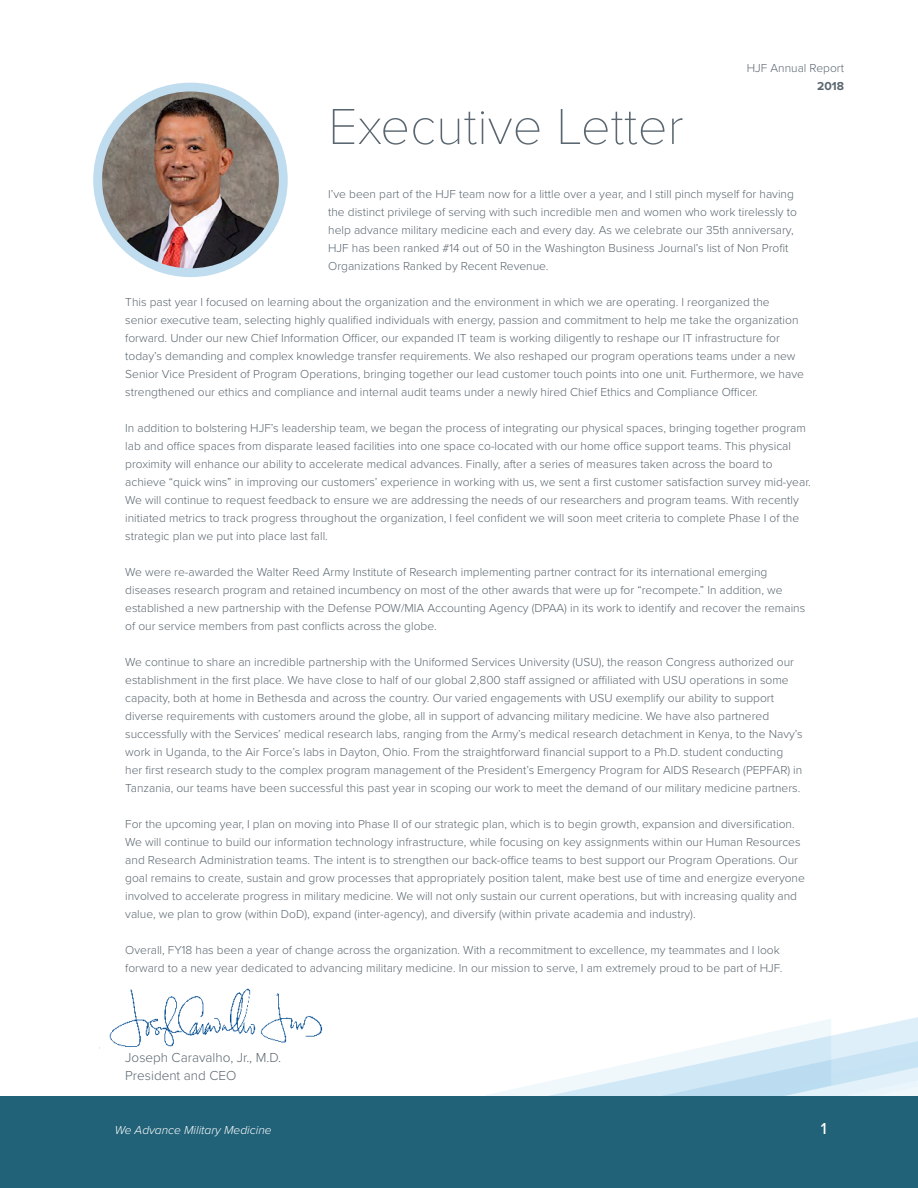
<style>
.page{position:relative;width:918px;height:1188px;background:#fff}
.page>*{position:absolute;margin:0;border:0;box-sizing:border-box;transform-origin:0 0}
.t1{font:100 52.5px "Proxima Nova T";color:#5b6770}
.t2{font:500 16.5px "Proxima Nova";color:#fff}
.t3{font:300 13.5px/18px "Proxima Nova";color:#5b6770}
.t4{font:300 12px/18px "Proxima Nova";color:#5b6770}
.t5{font:italic 300 12px "Proxima Nova";color:#fff}
.t6{font:700 12px "Proxima Nova";color:#5b6770}
</style>
<div class="page">
<svg style="left:486px;top:1017px;width:432px;height:79px"></svg>
<div style="left:0;top:1096px;width:918px;height:92px;background:#216278"></div>
<img style="left:99px;top:988px;width:224px;height:61px">
<div style="left:93px;top:83px;width:195px;height:194px;background:#c0dcef;border-radius:50%"></div>
<img style="left:102px;top:91px;width:177px;height:177px;border-radius:88px">
<h1 class="t1" style="left:328px;top:87px;width:357px">Executive Letter</h1>
<p class="t4" style="left:747px;top:58px;width:99px">HJF Annual Report</p>
<p class="t6" style="left:817px;top:77px;width:28px">2018</p>
<p class="t4" style="left:328px;top:184px;width:470px">I’ve been part of the HJF team now for a little over a year, and I still pinch myself for having the distinct privilege of serving with such incredible men and women who work tirelessly to help advance military medicine each and every day. As we celebrate our 35th anniversary, HJF has been ranked #14 out of 50 in the Washington Business Journal’s list of Non Profit Organizations Ranked by Recent Revenue.</p>
<p class="t4" style="left:125px;top:292px;width:680px">This past year I focused on learning about the organization and the environment in which we are operating. I reorganized the senior executive team, selecting highly qualified individuals with energy, passion and commitment to help me take the organization forward. Under our new Chief Information Officer, our expanded IT team is working diligently to reshape our IT infrastructure for today’s demanding and complex knowledge transfer requirements. We also reshaped our program operations teams under a new Senior Vice President of Program Operations, bringing together our lead customer touch points into one unit. Furthermore, we have strengthened our ethics and compliance and internal audit teams under a newly hired Chief Ethics and Compliance Officer.</p>
<p class="t4" style="left:125px;top:418px;width:687px">In addition to bolstering HJF’s leadership team, we began the process of integrating our physical spaces, bringing together program lab and office spaces from disparate leased facilities into one space co-located with our home office support teams. This physical proximity will enhance our ability to accelerate medical advances. Finally, after a series of measures taken across the board to achieve “quick wins” in improving our customers’ experience in working with us, we sent a first customer satisfaction survey mid-year.<br>We will continue to request feedback to ensure we are addressing the needs of our researchers and program teams. With recently initiated metrics to track progress throughout the organization, I feel confident we will soon meet criteria to complete Phase I of the strategic plan we put into place last fall.</p>
<p class="t4" style="left:125px;top:562px;width:681px">We were re-awarded the Walter Reed Army Institute of Research implementing partner contract for its international emerging diseases research program and retained incumbency on most of the other awards that were up for “recompete.” In addition, we established a new partnership with the Defense POW/MIA Accounting Agency (DPAA) in its work to identify and recover the remains of our service members from past conflicts across the globe.</p>
<p class="t4" style="left:125px;top:652px;width:679px">We continue to share an incredible partnership with the Uniformed Services University (USU), the reason Congress authorized our establishment in the first place. We have close to half of our global 2,800 staff assigned or affiliated with USU operations in some capacity, both at home in Bethesda and across the country. Our varied engagements with USU exemplify our ability to support diverse requirements with customers around the globe, all in support of advancing military medicine. We have also partnered successfully with the Services’ medical research labs, ranging from the Army’s medical research detachment in Kenya, to the Navy’s work in Uganda, to the Air Force’s labs in Dayton, Ohio. From the straightforward financial support to a Ph.D. student conducting her first research study to the complex program management of the President’s Emergency Program for AIDS Research (PEPFAR) in Tanzania, our teams have been successful this past year in scoping our work to meet the demand of our military medicine partners.</p>
<p class="t4" style="left:125px;top:814px;width:681px">For the upcoming year, I plan on moving into Phase II of our strategic plan, which is to begin growth, expansion and diversification.<br>We will continue to build our information technology infrastructure, while focusing on key assignments within our Human Resources and Research Administration teams. The intent is to strengthen our back-office teams to best support our Program Operations. Our goal remains to create, sustain and grow processes that appropriately position talent, make best use of time and energize everyone involved to accelerate progress in military medicine. We will not only sustain our current operations, but with increasing quality and value, we plan to grow (within DoD), expand (inter-agency), and diversify (within private academia and industry).</p>
<p class="t4" style="left:125px;top:940px;width:659px">Overall, FY18 has been a year of change across the organization. With a recommitment to excellence, my teammates and I look forward to a new year dedicated to advancing military medicine. In our mission to serve, I am extremely proud to be part of HJF.</p>
<p class="t3" style="left:125px;top:1048px;width:158px">Joseph Caravalho, Jr., M.D.<br>President and CEO</p>
<p class="t5" style="left:115px;top:1121px;width:158px">We Advance Military Medicine</p>
<h2 class="t2" style="left:821px;top:1116px;width:7px">1</h2>
</div>
